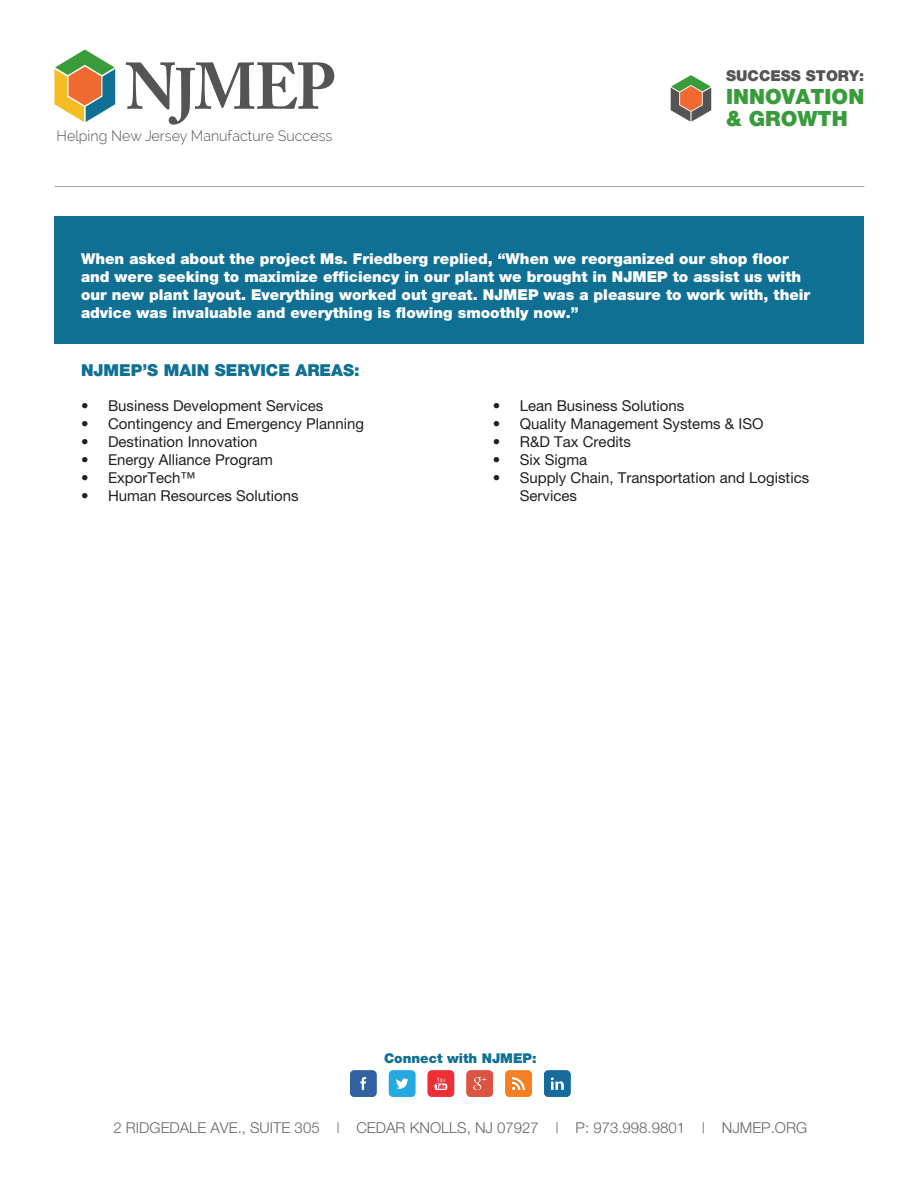
<style>
.page{position:relative;width:918px;height:1188px;background:#fff}
.page>*{position:absolute;margin:0;border:0;box-sizing:border-box;transform-origin:0 0}
.t1{font:900 21px/22.5px "Helvetica Neue";color:#389c3b}
.main_white-bold{font:900 16.5px "Helvetica Neue";color:#0f7094}
.main_white-bold-2{font:900 15px/18px "Helvetica Neue";color:#fff}
.t2{font:15px/18px "Helvetica Neue";color:#231f20}
.t3{font:300 15px "Helvetica Neue";color:#656666}
.t4{font:900 15px "Helvetica Neue";color:#545454}
.t5{font:300 14.85px "Raleway";color:#545454;scale:.96 1}
.t6{font:900 13.5px "Helvetica Neue";color:#0f7094}
</style>
<div class="page">
<svg style="left:54px;top:50px;width:61px;height:72px"></svg>
<svg style="left:126px;top:62px;width:208px;height:63px"></svg>
<svg style="left:350px;top:1070px;width:27px;height:27px"></svg>
<svg style="left:389px;top:1070px;width:26px;height:27px"></svg>
<svg style="left:544px;top:1070px;width:27px;height:27px"></svg>
<svg style="left:505px;top:1070px;width:27px;height:27px"></svg>
<svg style="left:466px;top:1070px;width:27px;height:27px"></svg>
<svg style="left:428px;top:1070px;width:26px;height:27px"></svg>
<hr style="left:54px;top:186px;width:810px;height:1px;background:#aaabab">
<svg style="left:671px;top:75px;width:40px;height:47px"></svg>
<div style="left:54px;top:216px;width:810px;height:127px;background:#0f7094"></div>
<p class="t5" style="left:56px;top:127px;width:289px">Helping New Jersey Manufacture Success</p>
<p class="t4" style="left:726px;top:67px;width:139px">SUCCESS STORY:</p>
<h1 class="t1" style="left:726px;top:85px;width:140px">INNOVATION &amp; GROWTH</h1>
<p class="main_white-bold-2" style="left:81px;top:250px;width:731px">When asked about the project Ms. Friedberg replied, “When we reorganized our shop floor and were seeking to maximize efficiency in our plant we brought in NJMEP to assist us with our new plant layout. Everything worked out great. NJMEP was a pleasure to work with, their advice was invaluable and everything is flowing smoothly now.”</p>
<p class="main_white-bold" style="left:81px;top:360px;width:280px">NJMEP’S MAIN SERVICE AREAS:</p>
<p class="t2" style="left:81px;top:396px;width:244px">• Business Development Services</p>
<p class="t2" style="left:81px;top:414px;width:285px">• Contingency and Emergency Planning</p>
<p class="t2" style="left:81px;top:432px;width:178px">• Destination Innovation</p>
<p class="t2" style="left:81px;top:450px;width:193px">• Energy Alliance Program</p>
<p class="t2" style="left:81px;top:468px;width:116px">• ExporTech™</p>
<p class="t2" style="left:81px;top:486px;width:219px">• Human Resources Solutions</p>
<p class="t2" style="left:493px;top:396px;width:193px">• Lean Business Solutions</p>
<p class="t2" style="left:493px;top:414px;width:272px">• Quality Management Systems &amp; ISO</p>
<p class="t2" style="left:493px;top:432px;width:140px">• R&amp;D Tax Credits</p>
<p class="t2" style="left:493px;top:450px;width:96px">• Six Sigma</p>
<p class="t2" style="left:520px;top:468px;width:291px;text-indent:-27px">• Supply Chain, Transportation and Logistics<br>Services</p>
<p class="t6" style="left:384px;top:1050px;width:154px">Connect with NJMEP:</p>
<p class="t3" style="left:113px;top:1118px;width:695px">2 RIDGEDALE AVE., SUITE 305 | CEDAR KNOLLS, NJ 07927 | P: 973.998.9801 | NJMEP.ORG</p>
</div>
